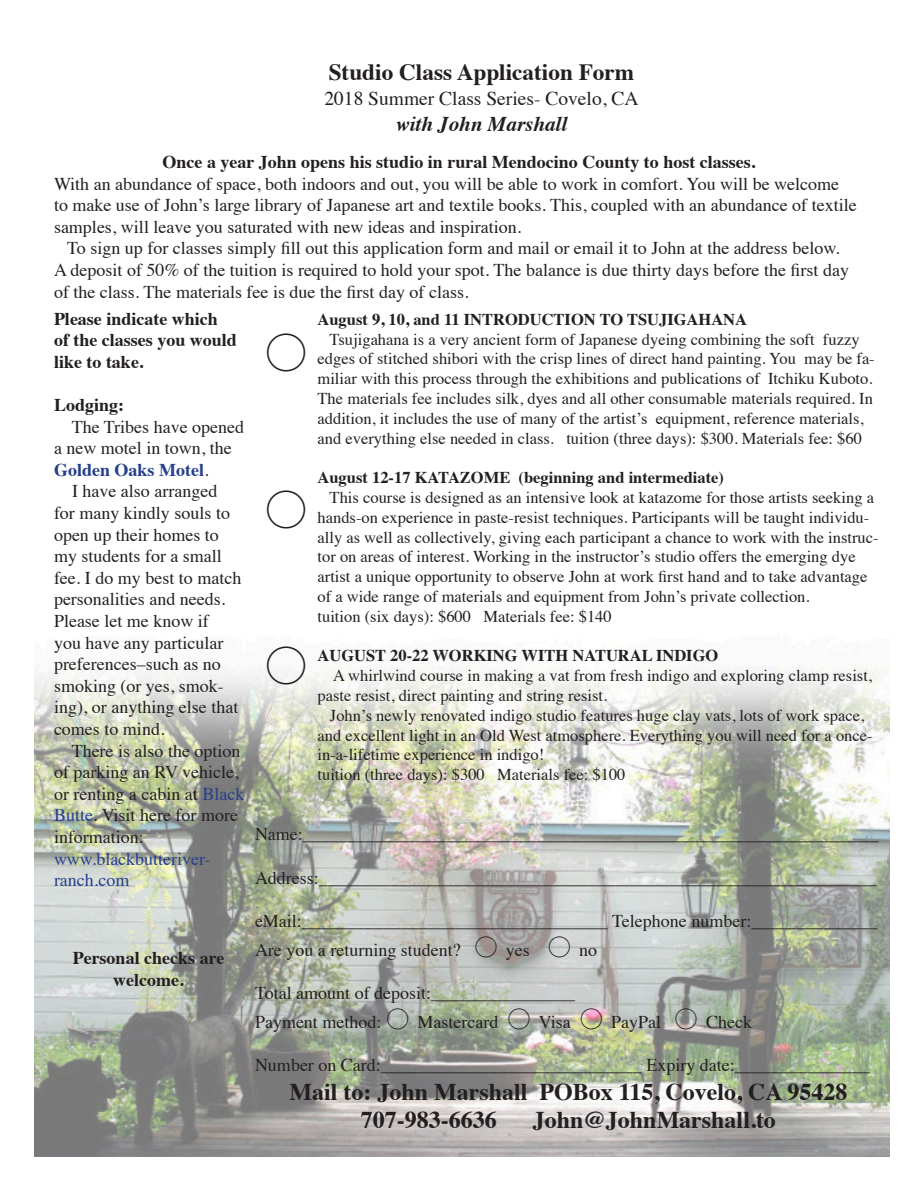
<style>
.page{position:relative;width:918px;height:1188px;background:#fff}
.page>*{position:absolute;margin:0;border:0;box-sizing:border-box;transform-origin:0 0}
.t1{font:43.5px "Hira Kaku Std W8";color:#231f20}
.t2{font:700 24px "Times";color:#231f20}
.t3{font:700 23.25px "Times";color:#231f20}
.t4{font:italic 700 21px "Times";color:#231f20}
.t5{font:19.5px "Times";color:#231f20}
.t6{font:18px/21.6px "Times";color:#231f20}
.t7{font:700 18px/21.6px "Times";color:#231f20}
.t8{font:18px/21.6px "Times";color:#253f8e}
.t9{font:16.5px/19.8px "Times";color:#231f20}
.t10{font:700 16.5px "Times";color:#231f20}
.s1{font-weight:700;color:#253f8e}
.s2{color:#253f8e}
.s3{font-family:"Hira Kaku Std W8";font-size:24px}
</style>
<div class="page">
<img style="left:34px;top:670px;width:856px;height:487px">
<p class="t3" style="left:329px;top:50px;width:307px">Studio Class Application Form</p>
<p class="t5" style="left:324px;top:81px;width:316px">2018 Summer Class Series- Covelo, CA</p>
<p class="t4" style="left:396px;top:104px;width:173px">with John Marshall</p>
<p class="t7" style="left:163px;top:149px;width:594px">Once a year John opens his studio in rural Mendocino County to host classes.</p>
<p class="t6" style="left:54px;top:171px;width:804px">With an abundance of space, both indoors and out, you will be able to work in comfort. You will be welcome to make use of John’s large library of Japanese art and textile books. This, coupled with an abundance of textile samples, will leave you saturated with new ideas and inspiration.</p>
<p class="t6" style="left:67px;top:236px;width:774px">To sign up for classes simply fill out this application form and mail or email it to John at the address below.</p>
<p class="t6" style="left:54px;top:258px;width:797px">A deposit of 50% of the tuition is required to hold your spot. The balance is due thirty days before the first day of the class. The materials fee is due the first day of class.</p>
<p class="t10" style="left:318px;top:303px;width:431px">August 9, 10, and 11 INTRODUCTION TO TSUJIGAHANA</p>
<p class="t9" style="left:318px;top:328px;width:559px;text-indent:12px">Tsujigahana is a very ancient form of Japanese dyeing combining the soft fuzzy edges of stitched shibori with the crisp lines of direct hand painting. You may be fa&shy;miliar with this process through the exhibitions and publications of Itchiku Kuboto.<br>The materials fee includes silk, dyes and all other consumable materials required. In addition, it includes the use of many of the artist’s equipment, reference materials, and everything else needed in class. tuition (three days): $300. Materials fee: $60</p>
<p class="t10" style="left:318px;top:462px;width:408px">August 12-17 KATAZOME (beginning and intermediate)</p>
<p class="t9" style="left:318px;top:486px;width:563px;text-indent:12px">This course is designed as an intensive look at katazome for those artists seeking a hands-on experience in paste-resist techniques. Participants will be taught individu&shy;ally as well as collectively, giving each participant a chance to work with the instruc&shy;tor on areas of interest. Working in the instructor’s studio offers the emerging dye artist a unique opportunity to observe John at work first hand and to take advantage of a wide range of materials and equipment from John’s private collection.</p>
<p class="t9" style="left:318px;top:605px;width:296px">tuition (six days): $600 Materials fee: $140</p>
<p class="t10" style="left:318px;top:640px;width:402px">AUGUST 20-22 WORKING WITH NATURAL INDIGO</p>
<p class="t9" style="left:318px;top:664px;width:556px;text-indent:16px">A whirlwind course in making a vat from fresh indigo and exploring clamp resist, paste resist, direct painting and string resist.</p>
<p class="t9" style="left:318px;top:704px;width:557px;text-indent:12px">John’s newly renovated indigo studio features huge clay vats, lots of work space, and excellent light in an Old West atmosphere. Everything you will need for a once&shy;in-a-lifetime experience in indigo!</p>
<p class="t9" style="left:318px;top:763px;width:309px">tuition (three days): $300 Materials fee: $100</p>
<p class="t7" style="left:54px;top:306px;width:185px">Please indicate which of the classes you would like to take.</p>
<p class="t7" style="left:54px;top:392px;width:72px">Lodging:</p>
<p class="t6" style="left:54px;top:414px;width:192px;text-indent:18px">The Tribes have opened a new motel in town, the<br><span class="s1">Golden Oaks Motel</span>.</p>
<p class="t6" style="left:54px;top:479px;width:189px;text-indent:18px">I have also arranged for many kindly souls to open up their homes to my students for a small fee. I do my best to match personalities and needs.<br>Please let me know if<br>you have any particular preferences–such as no smoking (or yes, smok&shy;ing), or anything else that comes to mind.</p>
<p class="t6" style="left:54px;top:738px;width:192px;text-indent:18px">There is also the option of parking an RV vehicle, or renting a cabin at <span class="s2">Black<br>Butte</span>. Visit here for more information:</p>
<p class="t8" style="left:54px;top:846px;width:158px">www.blackbutteriver&shy;ranch.com</p>
<p class="t1" style="left:264px;top:329px;width:45px">○</p>
<p class="t1" style="left:264px;top:485px;width:45px">○</p>
<p class="t1" style="left:264px;top:642px;width:45px">○</p>
<p class="t6" style="left:255px;top:822px;width:625px">Name:________________________________________________________________</p>
<p class="t6" style="left:255px;top:865px;width:623px">Address:______________________________________________________________</p>
<p class="t6" style="left:255px;top:908px;width:624px">eMail:__________________________________ Telephone number:______________</p>
<p class="t6" style="left:255px;top:937px;width:344px">Are you a returning student? <span class="s3">○</span> yes <span class="s3">○</span> no</p>
<p class="t6" style="left:255px;top:980px;width:322px">Total amount of deposit:________________</p>
<p class="t6" style="left:255px;top:1009px;width:499px">Payment method: <span class="s3">○</span> Mastercard <span class="s3">○</span> Visa <span class="s3">○</span> PayPal <span class="s3">○</span> Check</p>
<p class="t6" style="left:255px;top:1052px;width:616px">Number on Card:_____________________________ Expiry date:_______________</p>
<p class="t2" style="left:289px;top:1069px;width:559px">Mail to: John Marshall POBox 115, Covelo, CA 95428</p>
<p class="t2" style="left:361px;top:1097px;width:137px">707-983-6636</p>
<p class="t2" style="left:533px;top:1097px;width:245px">John@JohnMarshall.to</p>
<p class="t7" style="left:73px;top:945px;width:153px;text-align:center">Personal checks are welcome.</p>
</div>
